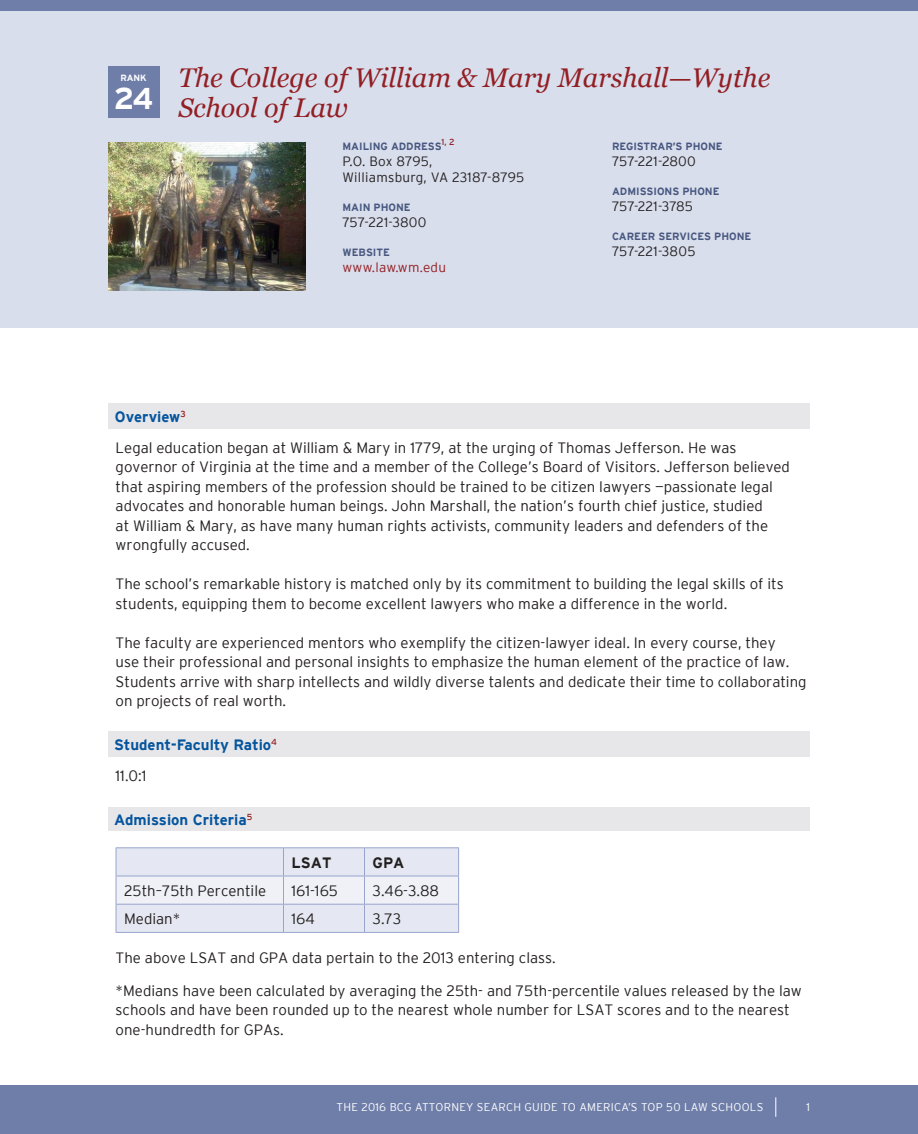
<style>
.page{position:relative;width:918px;height:1134px;background:#fff}
.page>*{position:absolute;margin:0;border:0;box-sizing:border-box;transform-origin:0 0}
.t1{font:700 30px "Interstate";color:#fff}
.t2{font:italic 27px/30px "Georgia";color:#921f24}
.t3{font:300 15px/19.5px "Interstate";color:#231f20}
.t4{font:700 15px/31.5px "Interstate";color:#05559e}
.t5{font:700 15px "Interstate";color:#231f20}
.t6{font:300 13.5px/16.2px "Interstate";letter-spacing:.005em;color:#231f20}
.t7{font:300 13.5px "Interstate";letter-spacing:.02em;color:#921f24}
.t8{font:300 11.25px "Interstate";letter-spacing:.025em;color:#fff}
.t9{font:700 10.5px "Interstate";color:#475780}
.t10{font:700 9px "Interstate";color:#fff}
.t11{font:8.7px "Interstate";color:#921f24}
.s1{font-weight:700;color:#05559e}
.s2{font-weight:300;color:#231f20}
</style>
<div class="page">
<div style="left:0;top:0;width:918px;height:327px;background:#d9deec"></div>
<div style="left:0;top:1085px;width:918px;height:49px;background:#6f7ea9"></div>
<div style="left:0;top:0;width:918px;height:11px;background:#6f7ea9"></div>
<svg style="left:775px;top:1097px;width:1px;height:20px"></svg>
<div style="left:108px;top:66px;width:51px;height:52px;background:#6f7ea9"></div>
<div style="left:108px;top:403px;width:702px;height:25px;background:#e7e7e9"></div>
<div style="left:108px;top:732px;width:702px;height:25px;background:#e7e7e9"></div>
<div style="left:108px;top:807px;width:702px;height:24px;background:#e7e7e9"></div>
<hr style="left:116px;top:847px;width:168px;height:1px;background:#98a4cc">
<hr style="left:284px;top:847px;width:80px;height:1px;background:#98a4cc">
<hr style="left:364px;top:847px;width:95px;height:1px;background:#98a4cc">
<svg style="left:116px;top:848px;width:343px;height:84px"></svg>
<hr style="left:116px;top:932px;width:168px;height:1px;background:#98a4cc">
<hr style="left:284px;top:932px;width:80px;height:1px;background:#98a4cc">
<hr style="left:364px;top:932px;width:95px;height:1px;background:#98a4cc">
<img style="left:108px;top:142px;width:198px;height:149px">
<p class="t10" style="left:120px;top:72px;width:28px">RANK</p>
<h1 class="t1" style="left:114px;top:81px;width:41px">24</h1>
<h2 class="t2" style="left:178px;top:62px;width:594px">The College of William &amp; Mary Marshall—Wythe<br>School of Law</h2>
<p class="t9" style="left:612px;top:140px;width:112px">REGISTRAR’S PHONE</p>
<p class="t6" style="left:612px;top:153px;width:85px">757-221-2800</p>
<p class="t9" style="left:612px;top:185px;width:109px">ADMISSIONS PHONE</p>
<p class="t6" style="left:612px;top:198px;width:83px">757-221-3785</p>
<p class="t9" style="left:612px;top:230px;width:141px">CAREER SERVICES PHONE</p>
<p class="t6" style="left:612px;top:243px;width:85px">757-221-3805</p>
<p class="t11" style="left:442px;top:137px;width:15px">1, 2</p>
<p class="t6" style="left:342px;top:153px;width:183px">P.O. Box 8795,<br>Williamsburg, VA 23187-8795</p>
<p class="t9" style="left:342px;top:201px;width:70px">MAIN PHONE</p>
<p class="t6" style="left:342px;top:214px;width:86px">757-221-3800</p>
<p class="t9" style="left:342px;top:246px;width:49px">WEBSITE</p>
<p class="t7" style="left:342px;top:260px;width:105px">www.law.wm.edu</p>
<p class="t9" style="left:342px;top:140px;width:101px">MAILING ADDRESS</p>
<p class="t3" style="left:115px;top:401px;width:623px;line-height:31px"><span class="s1">Overview</span><sup>3<br></sup>Legal education began at William &amp; Mary in 1779, at the urging of Thomas Jefferson. He was</p>
<p class="t3" style="left:116px;top:457px;width:676px">governor of Virginia at the time and a member of the College’s Board of Visitors. Jefferson believed that aspiring members of the profession should be trained to be citizen lawyers —passionate legal advocates and honorable human beings. John Marshall, the nation’s fourth chief justice, studied<br>at William &amp; Mary, as have many human rights activists, community leaders and defenders of the wrongfully accused.</p>
<p class="t3" style="left:116px;top:574px;width:670px">The school’s remarkable history is matched only by its commitment to building the legal skills of its students, equipping them to become excellent lawyers who make a difference in the world.</p>
<p class="t3" style="left:116px;top:632px;width:693px">The faculty are experienced mentors who exemplify the citizen-lawyer ideal. In every course, they<br>use their professional and personal insights to emphasize the human element of the practice of law.<br>Students arrive with sharp intellects and wildly diverse talents and dedicate their time to collaborating on projects of real worth.</p>
<p class="t4" style="left:114px;top:729px;width:164px">Student-Faculty Ratio<sup>4<br></sup><span class="s2">11.0:1</span></p>
<p class="t4" style="left:114px;top:804px;width:140px">Admission Criteria<sup>5</sup></p>
<p class="t5" style="left:292px;top:854px;width:41px">LSAT</p>
<p class="t5" style="left:373px;top:854px;width:33px">GPA</p>
<p class="t3" style="left:124px;top:881px;width:144px">25th–75th Percentile</p>
<p class="t3" style="left:292px;top:881px;width:48px">161-165</p>
<p class="t3" style="left:373px;top:881px;width:68px">3.46-3.88</p>
<p class="t3" style="left:124px;top:909px;width:58px">Median*</p>
<p class="t3" style="left:292px;top:909px;width:25px">164</p>
<p class="t3" style="left:373px;top:909px;width:30px">3.73</p>
<p class="t3" style="left:116px;top:948px;width:442px">The above LSAT and GPA data pertain to the 2013 entering class.</p>
<p class="t3" style="left:116px;top:981px;width:688px">*Medians have been calculated by averaging the 25th- and 75th-percentile values released by the law schools and have been rounded up to the nearest whole number for LSAT scores and to the nearest one-hundredth for GPAs.</p>
<p class="t8" style="left:337px;top:1100px;width:428px">THE 2016 BCG ATTORNEY SEARCH GUIDE TO AMERICA’S TOP 50 LAW SCHOOLS</p>
<p class="t8" style="left:806px;top:1100px;width:5px">1</p>
</div>
